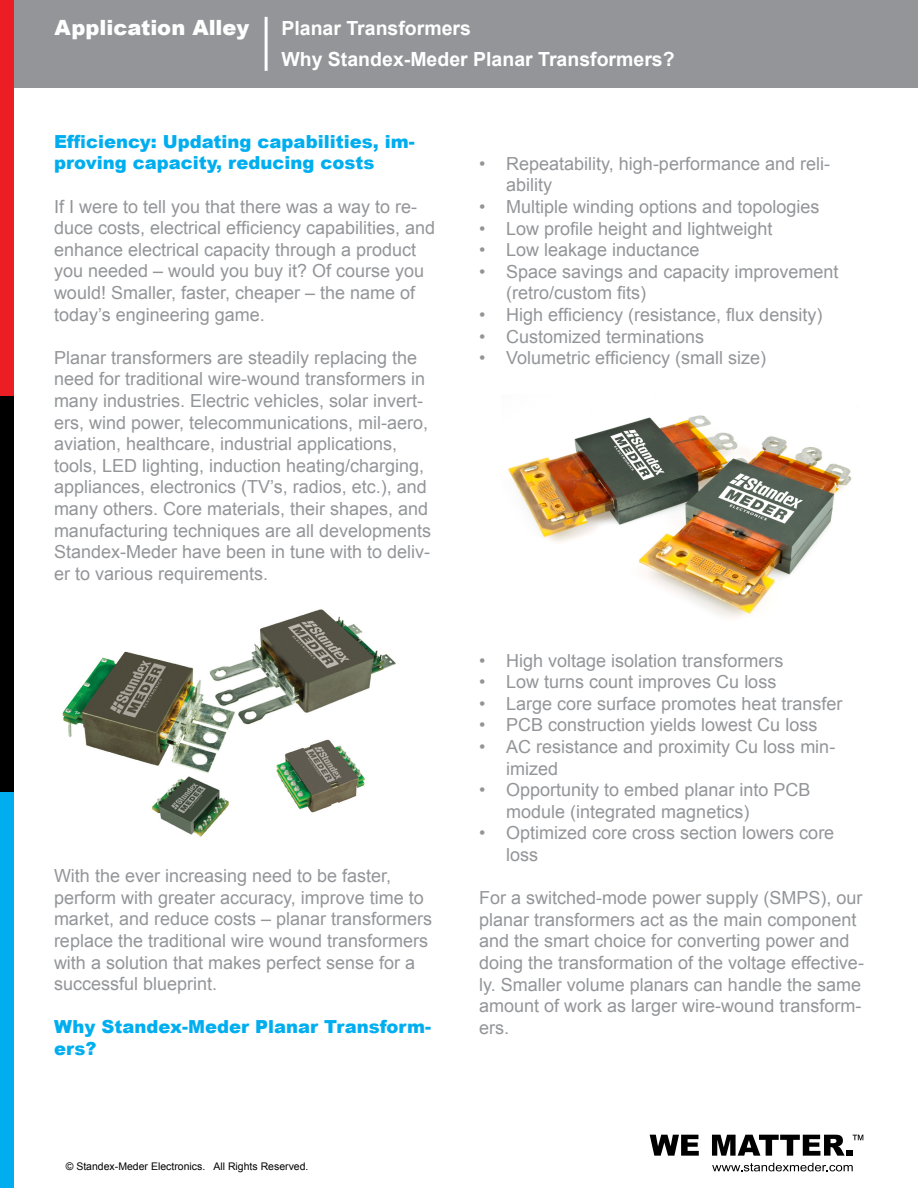
<style>
.page{position:relative;width:918px;height:1188px;background:#fff}
.page>*{position:absolute;margin:0;border:0;box-sizing:border-box;transform-origin:0 0}
.t1{font:900 21px "Arial";color:#fff}
.t2{font:700 19.5px/31.5px "Arial";color:#fff}
.t3{font:18px/21.6px "Arial";color:#939598}
.t4{font:900 18px/21.6px "Arial";color:#00aeef}
.t5{font:10.5px "Arial";color:#000}
</style>
<div class="page">
<div style="left:0;top:0;width:918px;height:88px;background:#939598"></div>
<hr style="left:265px;top:17px;width:3px;height:54px;background:#fff">
<div style="left:0;top:0;width:14px;height:396px;background:#ed1d24"></div>
<div style="left:0;top:396px;width:14px;height:396px;background:#000"></div>
<div style="left:0;top:792px;width:14px;height:396px;background:#00aeef"></div>
<svg style="left:650px;top:1135px;width:49px;height:21px"></svg>
<svg style="left:712px;top:1135px;width:133px;height:21px"></svg>
<div style="left:846px;top:1150px;width:7px;height:6px;background:#000"></div>
<svg style="left:853px;top:1135px;width:10px;height:5px"></svg>
<svg style="left:712px;top:1163px;width:141px;height:8px"></svg>
<img style="left:62px;top:609px;width:334px;height:228px">
<img style="left:508px;top:415px;width:344px;height:203px">
<p class="t1" style="left:55px;top:12px;width:196px">Application Alley</p>
<p class="t2" style="left:281px;top:13px;width:395px">Planar Transformers<br>Why Standex-Meder Planar Transformers?</p>
<p class="t4" style="left:54px;top:130px;width:362px">Efficiency: Updating capabilities, im&shy;proving capacity, reducing costs</p>
<p class="t3" style="left:54px;top:196px;width:383px">If I were to tell you that there was a way to re&shy;duce costs, electrical efficiency capabilities, and enhance electrical capacity through a product you needed – would you buy it? Of course you would! Smaller, faster, cheaper – the name of today’s engineering game.</p>
<p class="t3" style="left:54px;top:347px;width:379px">Planar transformers are steadily replacing the need for traditional wire-wound transformers in many industries. Electric vehicles, solar invert&shy;ers, wind power, telecommunications, mil-aero, aviation, healthcare, industrial applications, tools, LED lighting, induction heating/charging, appliances, electronics (TV’s, radios, etc.), and many others. Core materials, their shapes, and manufacturing techniques are all developments Standex-Meder have been in tune with to deliv&shy;er to various requirements.</p>
<p class="t3" style="left:54px;top:865px;width:380px">With the ever increasing need to be faster, perform with greater accuracy, improve time to market, and reduce costs – planar transformers replace the traditional wire wound transformers with a solution that makes perfect sense for a successful blueprint.</p>
<p class="t4" style="left:54px;top:1016px;width:379px">Why Standex-Meder Planar Transform&shy;ers?</p>
<p class="t5" style="left:66px;top:1159px;width:244px">© Standex-Meder Electronics. All Rights Reserved.</p>
<p class="t3" style="left:506px;top:153px;width:325px;text-indent:-27px">• Repeatability, high-performance and reli&shy;ability</p>
<p class="t3" style="left:479px;top:196px;width:342px">• Multiple winding options and topologies</p>
<p class="t3" style="left:479px;top:218px;width:295px">• Low profile height and lightweight</p>
<p class="t3" style="left:479px;top:239px;width:222px">• Low leakage inductance</p>
<p class="t3" style="left:506px;top:261px;width:334px;text-indent:-27px">• Space savings and capacity improvement (retro/custom fits)</p>
<p class="t3" style="left:479px;top:304px;width:345px">• High efficiency (resistance, flux density)</p>
<p class="t3" style="left:479px;top:326px;width:227px">• Customized terminations</p>
<p class="t3" style="left:479px;top:347px;width:289px">• Volumetric efficiency (small size)</p>
<p class="t3" style="left:479px;top:650px;width:306px">• High voltage isolation transformers</p>
<p class="t3" style="left:479px;top:671px;width:299px">• Low turns count improves Cu loss</p>
<p class="t3" style="left:479px;top:693px;width:365px">• Large core surface promotes heat transfer</p>
<p class="t3" style="left:479px;top:714px;width:340px">• PCB construction yields lowest Cu loss</p>
<p class="t3" style="left:506px;top:736px;width:331px;text-indent:-27px">• AC resistance and proximity Cu loss min&shy;imized</p>
<p class="t3" style="left:506px;top:779px;width:306px;text-indent:-27px">• Opportunity to embed planar into PCB module (integrated magnetics)</p>
<p class="t3" style="left:506px;top:822px;width:330px;text-indent:-27px">• Optimized core cross section lowers core loss</p>
<p class="t3" style="left:479px;top:887px;width:386px">For a switched-mode power supply (SMPS), our planar transformers act as the main component and the smart choice for converting power and doing the transformation of the voltage effective&shy;ly. Smaller volume planars can handle the same amount of work as larger wire-wound transform&shy;ers.</p>
</div>
